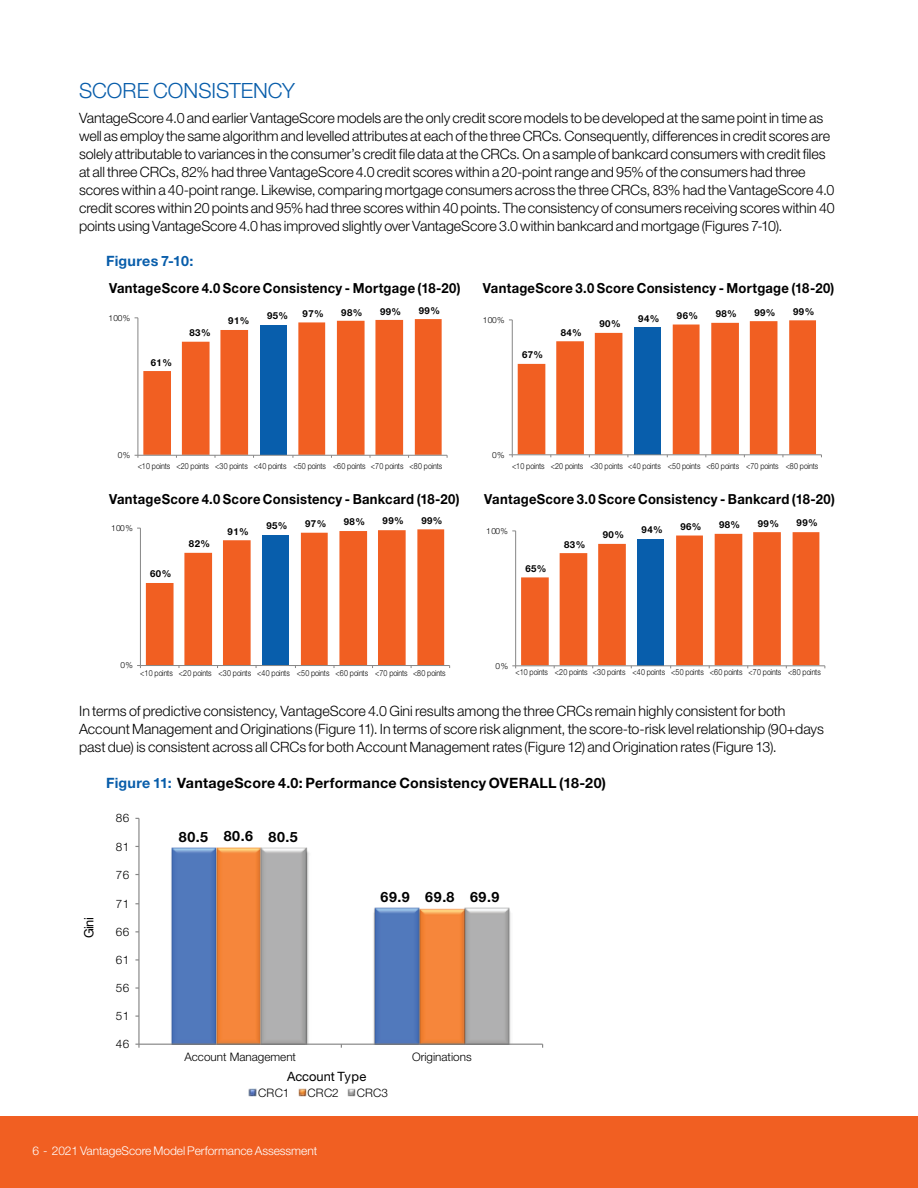
<style>
.page{position:relative;width:918px;height:1188px;background:#fff}
.page>*{position:absolute;margin:0;border:0;box-sizing:border-box;transform-origin:0 0}
.t1{font:300 21px "Helvetica Neue LT Std";color:#085daa}
.t2{font:300 14.25px/18px "Helvetica Neue LT Std";letter-spacing:-.005em;color:#000}
.t3{font:700 14.25px "Helvetica Neue LT Std";letter-spacing:.02em;color:#000}
.t4{font:700 14.25px "Helvetica Neue LT Std";letter-spacing:.02em;color:#085daa}
.t5{font:700 13.8px "Helvetica Neue LT Std";letter-spacing:.02em;color:#000;scale:.94 1}
.t6{font:12.9px "Helvetica Neue LT Std";color:#000}
.t7{font:300 12px "Helvetica Neue LT Std";letter-spacing:-.005em;color:#fff}
.t8{font:300 11.7px "Helvetica Neue LT Std";color:#000}
.t9{font:700 9.6px "Helvetica Neue LT Std";letter-spacing:.045em;color:#000}
.t10{font:300 8.4px "Helvetica Neue LT Std";letter-spacing:.01em;color:#000;scale:.85 1}
.t11{font:300 8.4px "Helvetica Neue LT Std";letter-spacing:.01em;color:#000}
.s1{color:#085daa}
</style>
<div class="page">
<div style="left:0;top:1116px;width:918px;height:72px;background:#f15f22"></div>
<img style="left:170px;top:847px;width:44px;height:197px">
<img style="left:214px;top:847px;width:45px;height:197px">
<img style="left:259px;top:847px;width:253px;height:197px">
<hr style="left:138px;top:818px;width:2px;height:226px;background:#868686">
<hr style="left:139px;top:1044px;width:404px;height:1px;background:#868686">
<svg style="left:248px;top:1088px;width:9px;height:9px"></svg>
<svg style="left:298px;top:1088px;width:9px;height:9px"></svg>
<svg style="left:347px;top:1088px;width:9px;height:9px"></svg>
<svg style="left:135px;top:317px;width:313px;height:141px"></svg>
<svg style="left:509px;top:319px;width:313px;height:138px"></svg>
<svg style="left:512px;top:530px;width:313px;height:138px"></svg>
<svg style="left:137px;top:528px;width:313px;height:140px"></svg>
<h1 class="t1" style="left:79px;top:78px;width:217px">SCORE CONSISTENCY</h1>
<p class="t2" style="left:79px;top:108px;width:757px">VantageScore 4.0 and earlier VantageScore models are the only credit score models to be developed at the same point in time as well as employ the same algorithm and levelled attributes at each of the three CRCs. Consequently, differences in credit scores are solely attributable to variances in the consumer’s credit file data at the CRCs. On a sample of bankcard consumers with credit files at all three CRCs, 82% had three VantageScore 4.0 credit scores within a 20-point range and 95% of the consumers had three scores within a 40-point range. Likewise, comparing mortgage consumers across the three CRCs, 83% had the VantageScore 4.0 credit scores within 20 points and 95% had three scores within 40 points. The consistency of consumers receiving scores within 40 points using VantageScore 4.0 has improved slightly over VantageScore 3.0 within bankcard and mortgage (Figures 7-10).</p>
<p class="t4" style="left:106px;top:252px;width:89px">Figures 7-10:</p>
<p class="t5" style="left:109px;top:279px;width:375px">VantageScore 4.0 Score Consistency - Mortgage (18-20)</p>
<p class="t5" style="left:483px;top:279px;width:376px">VantageScore 3.0 Score Consistency - Mortgage (18-20)</p>
<p class="t11" style="left:109px;top:313px;width:23px">100%</p>
<p class="t9" style="left:151px;top:357px;width:23px">61%</p>
<p class="t9" style="left:190px;top:326px;width:23px">83%</p>
<p class="t9" style="left:228px;top:315px;width:23px">91%</p>
<p class="t9" style="left:267px;top:310px;width:23px">95%</p>
<p class="t9" style="left:303px;top:307px;width:23px">97%</p>
<p class="t9" style="left:341px;top:306px;width:23px">98%</p>
<p class="t9" style="left:380px;top:306px;width:23px">99%</p>
<p class="t9" style="left:419px;top:305px;width:23px">99%</p>
<p class="t11" style="left:118px;top:450px;width:14px">0%</p>
<p class="t10" style="left:138px;top:461px;width:360px">&lt;10 points &lt;20 points &lt;30 points &lt;40 points &lt;50 points &lt;60 points &lt;70 points &lt;80 points</p>
<p class="t11" style="left:483px;top:315px;width:23px">100%</p>
<p class="t9" style="left:522px;top:349px;width:23px">67%</p>
<p class="t9" style="left:561px;top:327px;width:23px">84%</p>
<p class="t9" style="left:599px;top:318px;width:23px">90%</p>
<p class="t9" style="left:638px;top:313px;width:23px">94%</p>
<p class="t9" style="left:677px;top:309px;width:23px">96%</p>
<p class="t9" style="left:716px;top:308px;width:23px">98%</p>
<p class="t9" style="left:754px;top:307px;width:23px">99%</p>
<p class="t9" style="left:793px;top:306px;width:23px">99%</p>
<p class="t11" style="left:492px;top:450px;width:14px">0%</p>
<p class="t10" style="left:512px;top:461px;width:362px">&lt;10 points &lt;20 points &lt;30 points &lt;40 points &lt;50 points &lt;60 points &lt;70 points &lt;80 points</p>
<p class="t5" style="left:109px;top:490px;width:375px">VantageScore 4.0 Score Consistency - Bankcard (18-20)</p>
<p class="t5" style="left:484px;top:490px;width:375px">VantageScore 3.0 Score Consistency - Bankcard (18-20)</p>
<p class="t11" style="left:111px;top:523px;width:23px">100%</p>
<p class="t9" style="left:150px;top:568px;width:23px">60%</p>
<p class="t9" style="left:189px;top:538px;width:23px">82%</p>
<p class="t9" style="left:228px;top:526px;width:23px">91%</p>
<p class="t9" style="left:266px;top:520px;width:23px">95%</p>
<p class="t9" style="left:305px;top:517px;width:23px">97%</p>
<p class="t9" style="left:344px;top:516px;width:23px">98%</p>
<p class="t9" style="left:383px;top:515px;width:23px">99%</p>
<p class="t9" style="left:421px;top:514px;width:23px">99%</p>
<p class="t11" style="left:120px;top:660px;width:14px">0%</p>
<p class="t10" style="left:140px;top:668px;width:361px">&lt;10 points &lt;20 points &lt;30 points &lt;40 points &lt;50 points &lt;60 points &lt;70 points &lt;80 points</p>
<p class="t11" style="left:486px;top:526px;width:23px">100%</p>
<p class="t9" style="left:525px;top:562px;width:23px">65%</p>
<p class="t9" style="left:564px;top:539px;width:23px">83%</p>
<p class="t9" style="left:603px;top:529px;width:23px">90%</p>
<p class="t9" style="left:642px;top:524px;width:23px">94%</p>
<p class="t9" style="left:680px;top:520px;width:23px">96%</p>
<p class="t9" style="left:719px;top:519px;width:23px">98%</p>
<p class="t9" style="left:758px;top:518px;width:23px">99%</p>
<p class="t9" style="left:797px;top:517px;width:23px">99%</p>
<p class="t11" style="left:496px;top:661px;width:14px">0%</p>
<p class="t10" style="left:515px;top:667px;width:361px">&lt;10 points &lt;20 points &lt;30 points &lt;40 points &lt;50 points &lt;60 points &lt;70 points &lt;80 points</p>
<p class="t2" style="left:79px;top:702px;width:746px">In terms of predictive consistency, VantageScore 4.0 Gini results among the three CRCs remain highly consistent for both<br>Account Management and Originations (Figure 11). In terms of score risk alignment, the score-to-risk level relationship (90+days past due) is consistent across all CRCs for both Account Management rates (Figure 12) and Origination rates (Figure 13).</p>
<p class="t3" style="left:106px;top:774px;width:502px"><span class="s1">Figure 11:</span> VantageScore 4.0: Performance Consistency OVERALL (18-20)</p>
<p class="t6" style="left:81px;top:938px;width:23px;rotate:-90deg">Gini</p>
<p class="t8" style="left:116px;top:811px;width:15px">86</p>
<p class="t8" style="left:116px;top:839px;width:15px">81</p>
<p class="t8" style="left:116px;top:867px;width:15px">76</p>
<p class="t8" style="left:116px;top:897px;width:15px">71</p>
<p class="t8" style="left:116px;top:925px;width:15px">66</p>
<p class="t8" style="left:116px;top:953px;width:15px">61</p>
<p class="t8" style="left:116px;top:981px;width:15px">56</p>
<p class="t8" style="left:116px;top:1009px;width:15px">51</p>
<p class="t8" style="left:116px;top:1037px;width:15px">46</p>
<p class="t3" style="left:179px;top:828px;width:31px">80.5</p>
<p class="t3" style="left:224px;top:827px;width:31px">80.6</p>
<p class="t3" style="left:268px;top:828px;width:31px">80.5</p>
<p class="t3" style="left:380px;top:888px;width:31px">69.9</p>
<p class="t3" style="left:425px;top:888px;width:31px">69.8</p>
<p class="t3" style="left:470px;top:888px;width:31px">69.9</p>
<p class="t8" style="left:185px;top:1050px;width:113px">Account Management</p>
<p class="t8" style="left:412px;top:1050px;width:61px">Originations</p>
<p class="t8" style="left:258px;top:1086px;width:33px">CRC1</p>
<p class="t8" style="left:308px;top:1086px;width:33px">CRC2</p>
<p class="t8" style="left:357px;top:1086px;width:33px">CRC3</p>
<p class="t6" style="left:287px;top:1069px;width:81px">Account Type</p>
<p class="t7" style="left:32px;top:1143px;width:286px">6 - 2021 VantageScore Model Performance Assessment</p>
</div>
